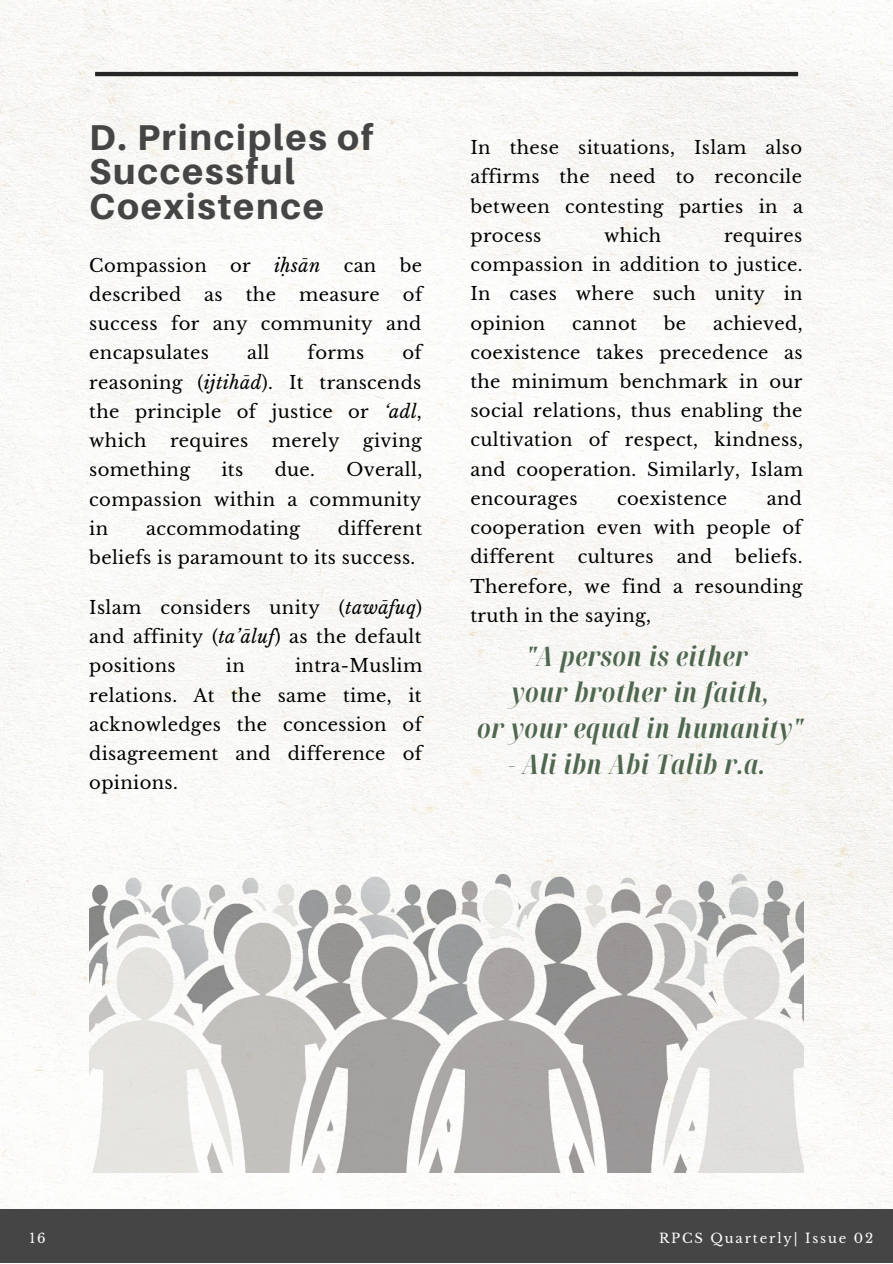
<style>
.page{position:relative;width:893px;height:1264px;background:#fff}
.page>*{position:absolute;margin:0;border:0;box-sizing:border-box;transform-origin:0 0}
.t1{font:800 35.85px/34.8px "Aileron";letter-spacing:.05em;color:#454545}
.t2{font:italic 700 extra-condensed 27px/36px "Noto Serif Display";letter-spacing:.02em;color:#4f674f;text-align:center}
.t3{font:18px/29.2px "Libre Baskerville";letter-spacing:.02em;color:#000;text-align:justify}
.t4{font:italic 18px "Libre Baskerville";letter-spacing:.02em;color:#000}
.t5{font:13.2px "Libre Baskerville";letter-spacing:.14em;color:#fff}
.s1{font-style:italic}
</style>
<div class="page">
<img style="left:0;top:0;width:892px;height:1208px">
<div style="left:0;top:1208px;width:892px;height:54px;background:#454545"></div>
<img style="left:89px;top:697px;width:714px;height:475px">
<hr style="left:95px;top:72px;width:703px;height:4px;background:#262626">
<h1 class="t1" style="left:89px;top:119px;width:286px">D. Principles of<br>Successful<br>Coexistence</h1>
<p class="t3" style="left:89px;top:251px;width:119px">Compassion</p>
<p class="t3" style="left:230px;top:251px;width:22px">or</p>
<p class="t4" style="left:274px;top:254px;width:48px">iḥsān</p>
<p class="t3" style="left:343px;top:251px;width:34px">can</p>
<p class="t3" style="left:399px;top:251px;width:24px">be</p>
<p class="t3" style="left:89px;top:280px;width:93px">described</p>
<p class="t3" style="left:204px;top:280px;width:20px">as</p>
<p class="t3" style="left:246px;top:280px;width:32px">the</p>
<p class="t3" style="left:299px;top:280px;width:82px">measure</p>
<p class="t3" style="left:89px;top:280px;width:334px;text-indent:313px">of success for any community and encapsulates</p>
<p class="t3" style="left:89px;top:338px;width:334px;text-indent:313px">of reasoning (<span class="s1">ijtihād</span>). It transcends the principle of justice or <span class="s1">‘adl</span>, which</p>
<p class="t3" style="left:247px;top:338px;width:24px">all</p>
<p class="t3" style="left:307px;top:338px;width:58px">forms</p>
<p class="t3" style="left:170px;top:426px;width:80px">requires</p>
<p class="t3" style="left:272px;top:426px;width:69px">merely</p>
<p class="t3" style="left:363px;top:426px;width:60px">giving</p>
<p class="t3" style="left:89px;top:455px;width:102px">something</p>
<p class="t3" style="left:221px;top:455px;width:23px">its</p>
<p class="t3" style="left:275px;top:455px;width:42px">due.</p>
<p class="t3" style="left:89px;top:455px;width:334px;text-indent:257px">Overall, compassion within a community in</p>
<p class="t3" style="left:89px;top:514px;width:334px;text-indent:248px">different beliefs is paramount to its success.</p>
<p class="t3" style="left:89px;top:593px;width:334px">Islam considers unity (<span class="s1">tawāfuq</span>) and affinity (<span class="s1">ta’āluf</span>) as the default positions</p>
<p class="t3" style="left:146px;top:514px;width:155px">accommodating</p>
<p class="t3" style="left:89px;top:651px;width:334px;text-indent:206px">intra-Muslim relations. At the same time, it acknowledges the concession of disagreement and difference of opinions.</p>
<p class="t3" style="left:226px;top:651px;width:20px">in</p>
<p class="t3" style="left:470px;top:133px;width:334px">In these situations, Islam also affirms the need to reconcile between contesting parties in a process</p>
<p class="t3" style="left:604px;top:221px;width:59px">which</p>
<p class="t3" style="left:470px;top:221px;width:333px;text-indent:253px">requires compassion in addition to justice.<br>In cases where such unity in opinion</p>
<p class="t3" style="left:470px;top:308px;width:334px;text-indent:243px">achieved, coexistence takes precedence as the minimum benchmark in our social relations, thus enabling the cultivation of respect, kindness, and cooperation. Similarly, Islam encourages</p>
<p class="t3" style="left:572px;top:308px;width:66px">cannot</p>
<p class="t3" style="left:663px;top:308px;width:24px">be</p>
<p class="t3" style="left:470px;top:484px;width:333px;text-indent:296px">and cooperation even with people of different</p>
<p class="t3" style="left:617px;top:484px;width:111px">coexistence</p>
<p class="t3" style="left:470px;top:542px;width:334px;text-indent:265px">beliefs.<br>Therefore, we find a resounding truth in the saying,</p>
<p class="t3" style="left:578px;top:542px;width:77px">cultures</p>
<p class="t3" style="left:677px;top:542px;width:37px">and</p>
<h2 class="t2" style="left:477px;top:637px;width:326px">"A person is either<br>your brother in faith,<br>or your equal in humanity"</h2>
<h2 class="t2" style="left:508px;top:745px;width:258px">- Ali ibn Abi Talib r.a.</h2>
<p class="t5" style="left:29px;top:1230px;width:18px">16</p>
<p class="t5" style="left:659px;top:1230px;width:216px">RPCS Quarterly| Issue 02</p>
</div>
